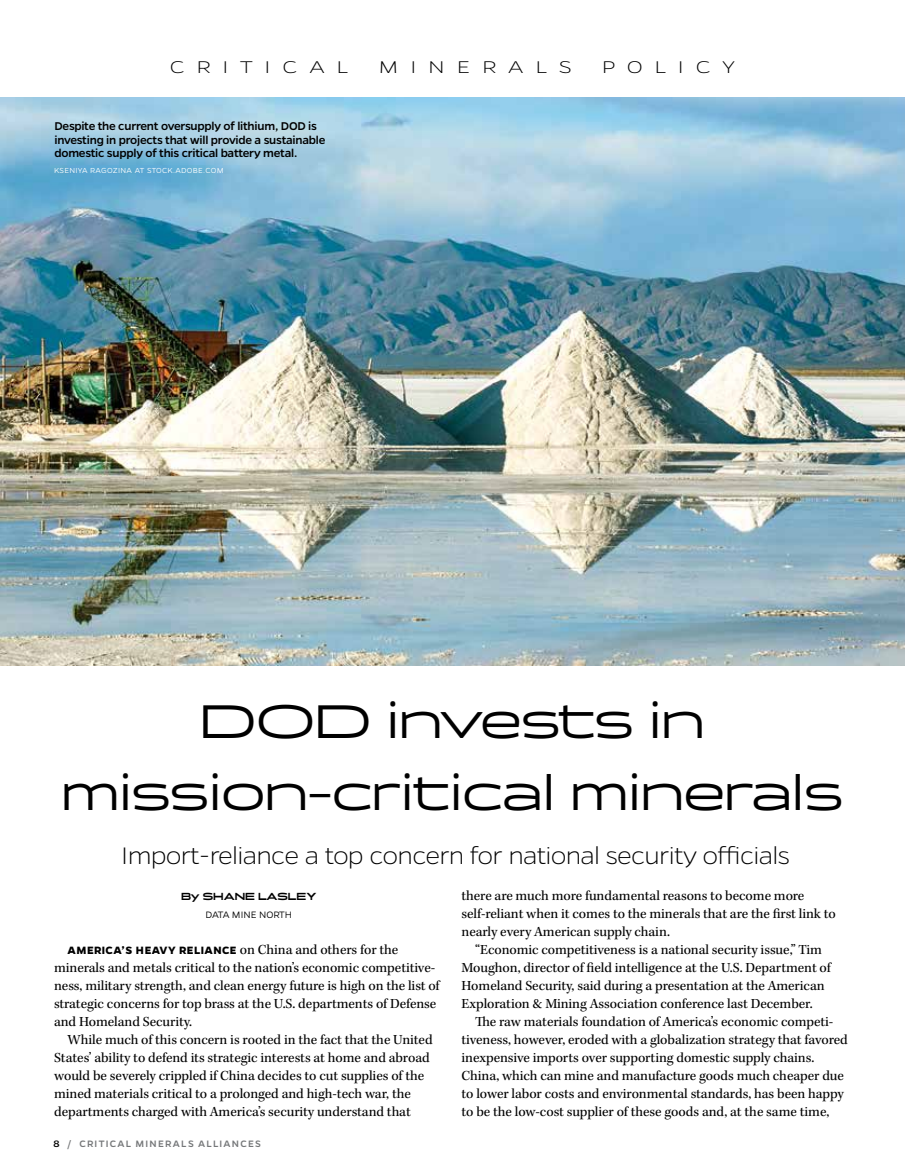
<style>
.page{position:relative;width:905px;height:1175px;background:#fff}
.page>*{position:absolute;margin:0;border:0;box-sizing:border-box;transform-origin:0 0}
.t1{font:48px/72px "Briller";letter-spacing:-.04em;color:#000;text-align:center;scale:.9 1}
.t2{font:200 27px "Gentona";letter-spacing:-.025em;color:#000;scale:1.05 1}
.t3{font:200 19.2px "Gentona";letter-spacing:.495em;color:#000;scale:1.25 1}
.t4{font:14.25px/18px "Kepler Std";letter-spacing:-.005em;color:#000}
.t5{font:500 12.75px/13.5px "Gentona";letter-spacing:-.02em;color:#000}
.t6{font:700 12px "Gentona";letter-spacing:.04em;color:#000}
.t7{font:500 10.5px "Gentona";letter-spacing:.12em;color:#757779}
.t8{font:700 10.5px "Briller";letter-spacing:-.005em;color:#000;scale:.75 1}
.t9{font:300 10.5px "Gentona";letter-spacing:-.01em;color:#000}
.t10{font:300 8.25px "Gentona";letter-spacing:.025em;color:#fff}
.s1{font-family:"Kepler Std";font-weight:400;font-size:14.25px}
.s2{color:#000}
</style>
<div class="page">
<img style="left:0;top:98px;width:904px;height:567px">
<h3 class="t3" style="left:170px;top:56px;width:144px">CRITICAL</h3>
<h3 class="t3" style="left:378px;top:56px;width:156px">MINERALS</h3>
<h3 class="t3" style="left:601px;top:56px;width:108px">POLICY</h3>
<p class="t5" style="left:54px;top:119px;width:272px">Despite the current oversupply of lithium, DOD is investing in projects that will provide a sustainable domestic supply of this critical battery metal.</p>
<p class="t10" style="left:54px;top:166px;width:171px">KSENIYA RAGOZINA AT STOCK.ADOBE.COM</p>
<h1 class="t1" style="left:61px;top:685px;width:872px">DOD invests in mission-critical minerals</h1>
<h2 class="t2" style="left:121px;top:840px;width:638px">Import-reliance a top concern for national security officials</h2>
<p class="t8" style="left:181px;top:889px;width:182px">By SHANE LASLEY</p>
<p class="t9" style="left:205px;top:909px;width:88px">DATA MINE NORTH</p>
<p class="t6" style="left:68px;top:943px;width:332px">AMERICA’S HEAVY RELIANCE <span class="s1">on China and others for the</span></p>
<p class="t4" style="left:54px;top:959px;width:387px">minerals and metals critical to the nation’s economic competitive&shy;ness, military strength, and clean energy future is high on the list of strategic concerns for top brass at the U.S. departments of Defense and Homeland Security.</p>
<p class="t4" style="left:54px;top:1031px;width:380px;text-indent:13px">While much of this concern is rooted in the fact that the United States’ ability to defend its strategic interests at home and abroad would be severely crippled if China decides to cut supplies of the mined materials critical to a prolonged and high-tech war, the departments charged with America’s security understand that</p>
<p class="t4" style="left:461px;top:887px;width:376px">there are much more fundamental reasons to become more self-reliant when it comes to the minerals that are the first link to nearly every American supply chain.</p>
<p class="t4" style="left:461px;top:941px;width:371px;text-indent:13px">“Economic competitiveness is a national security issue,” Tim Moughon, director of field intelligence at the U.S. Department of Homeland Security, said during a presentation at the American Exploration &amp; Mining Association conference last December.</p>
<p class="t4" style="left:461px;top:1013px;width:388px;text-indent:14px">The raw materials foundation of America’s economic competi&shy;tiveness, however, eroded with a globalization strategy that favored inexpensive imports over supporting domestic supply chains.<br>China, which can mine and manufacture goods much cheaper due to lower labor costs and environmental standards, has been happy to be the low-cost supplier of these goods and, at the same time,</p>
<p class="t7" style="left:53px;top:1137px;width:209px"><span class="s2">8</span> / CRITICAL MINERALS ALLIANCES</p>
</div>
